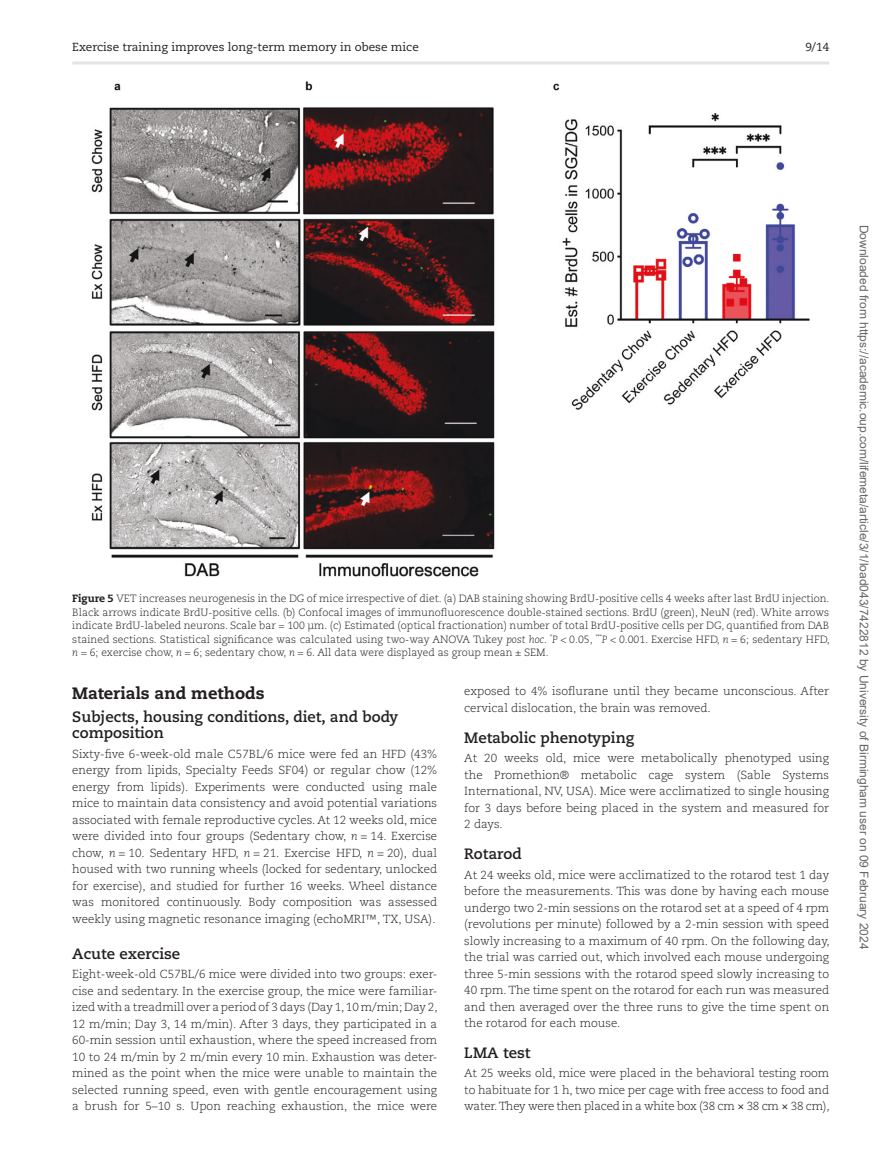
<style>
.page{position:relative;width:893px;height:1174px;background:#fff}
.page>*{position:absolute;margin:0;border:0;box-sizing:border-box;transform-origin:0 0}
.HeadA{font:800 16.5px "Caecilia LT Std";color:#231f20}
.HeadB_HeadA{font:700 15px/16.5px "Caecilia LT Std";color:#231f20}
.HeadB{font:700 15px "Caecilia LT Std";color:#231f20}
.t1{font:12px "Arial";color:#666}
.Text{font:300 11.7px/16.5px "Caecilia LT Std";color:#231f20;text-align:justify}
.t2{font:11.7px "Caecilia LT Std";color:#231f20}
.FigCapt{font:300 10.5px/13.5px "Caecilia LT Std";color:#231f20;text-align:justify}
.s1{font-weight:800}
.s2{font-style:italic}
.s3{font-family:"Gandhari Unicode";font-weight:400}
</style>
<div class="page">
<hr style="left:72px;top:62px;width:757px;height:3px;background:#e3e3e3">
<img style="left:91px;top:81px;width:719px;height:496px">
<p class="t2" style="left:72px;top:40px;width:348px">Exercise training improves long-term memory in obese mice</p>
<p class="t2" style="left:805px;top:40px;width:25px">9/14</p>
<p class="FigCapt" style="left:72px;top:592px;width:759px"><span class="s1">Figure 5</span> VET increases neurogenesis in the DG of mice irrespective of diet. (a) DAB staining showing BrdU-positive cells 4 weeks after last BrdU injection.<br>Black arrows indicate BrdU-positive cells. (b) Confocal images of immunofluorescence double-stained sections. BrdU (green), NeuN (red). White arrows indicate BrdU-labeled neurons. Scale bar = 100 µm. (c) Estimated (optical fractionation) number of total BrdU-positive cells per DG, quantified from DAB stained sections. Statistical significance was calculated using two-way ANOVA Tukey <span class="s2">post hoc</span>. <sup>*</sup><span class="s2">P</span> &lt; 0.05, <sup>***</sup><span class="s2">P</span> &lt; 0.001. Exercise HFD, <span class="s2">n</span> = 6; sedentary HFD, <span class="s2">n</span> = 6; exercise chow, <span class="s2">n</span> = 6; sedentary chow, <span class="s2">n</span> = 6. All data were displayed as group mean ± SEM.</p>
<h2 class="HeadA" style="left:72px;top:683px;width:194px">Materials and methods</h2>
<h3 class="HeadB_HeadA" style="left:72px;top:708px;width:328px">Subjects, housing conditions, diet, and body composition</h3>
<p class="Text" style="left:72px;top:745px;width:366px">Sixty-five 6-week-old male C57BL/6 mice were fed an HFD (43% energy from lipids, Specialty Feeds SF04) or regular chow (12% energy from lipids). Experiments were conducted using male mice to maintain data consistency and avoid potential variations associated with female reproductive cycles. At 12 weeks old, mice were divided into four groups (Sedentary chow, <span class="s2">n</span> = 14. Exercise chow, <span class="s2">n</span> = 10. Sedentary HFD, <span class="s2">n</span> = 21. Exercise HFD, <span class="s2">n</span> = 20), dual housed with two running wheels (locked for sedentary, unlocked for exercise), and studied for further 16 weeks. Wheel distance was monitored continuously. Body composition was assessed weekly using magnetic resonance imaging (echoMRI™, TX, USA).</p>
<h3 class="HeadB" style="left:72px;top:944px;width:109px">Acute exercise</h3>
<p class="Text" style="left:72px;top:966px;width:367px">Eight-week-old C57BL/6 mice were divided into two groups: exer&shy;cise and sedentary. In the exercise group, the mice were familiar&shy;ized with a treadmill over a period of 3 days (Day 1, 10 m/min; Day 2, 12 m/min; Day 3, 14 m/min). After 3 days, they participated in a 60-min session until exhaustion, where the speed increased from 10 to 24 m/min by 2 m/min every 10 min. Exhaustion was deter&shy;mined as the point when the mice were unable to maintain the selected running speed, even with gentle encouragement using a brush for 5–10 s. Upon reaching exhaustion, the mice were</p>
<p class="Text" style="left:464px;top:683px;width:366px">exposed to 4% isoflurane until they became unconscious. After cervical dislocation, the brain was removed.</p>
<h3 class="HeadB" style="left:464px;top:728px;width:172px">Metabolic phenotyping</h3>
<p class="Text" style="left:464px;top:750px;width:366px">At 20 weeks old, mice were metabolically phenotyped using the Promethion® metabolic cage system (Sable Systems International, NV, USA). Mice were acclimatized to single housing for 3 days before being placed in the system and measured for 2 days.</p>
<h3 class="HeadB" style="left:464px;top:845px;width:59px">Rotarod</h3>
<p class="Text" style="left:464px;top:866px;width:367px">At 24 weeks old, mice were acclimatized to the rotarod test 1 day before the measurements. This was done by having each mouse undergo two 2-min sessions on the rotarod set at a speed of 4 rpm (revolutions per minute) followed by a 2-min session with speed slowly increasing to a maximum of 40 rpm. On the following day, the trial was carried out, which involved each mouse undergoing three 5-min sessions with the rotarod speed slowly increasing to 40 rpm. The time spent on the rotarod for each run was measured and then averaged over the three runs to give the time spent on the rotarod for each mouse.</p>
<h3 class="HeadB" style="left:464px;top:1043px;width:68px">LMA test</h3>
<p class="Text" style="left:464px;top:1065px;width:367px">At 25 weeks old, mice were placed in the behavioral testing room to habituate for 1 h, two mice per cage with free access to food and water. They were then placed in a white box (38 cm <span class="s3">×</span> 38 cm <span class="s3">×</span> 38 cm),</p>
<p class="t1" style="left:868px;top:224px;width:726px;rotate:90deg">Downloaded from https://academic.oup.com/lifemeta/article/3/1/load043/7422812 by University of Birmingham user on 09 February 2024</p>
</div>
